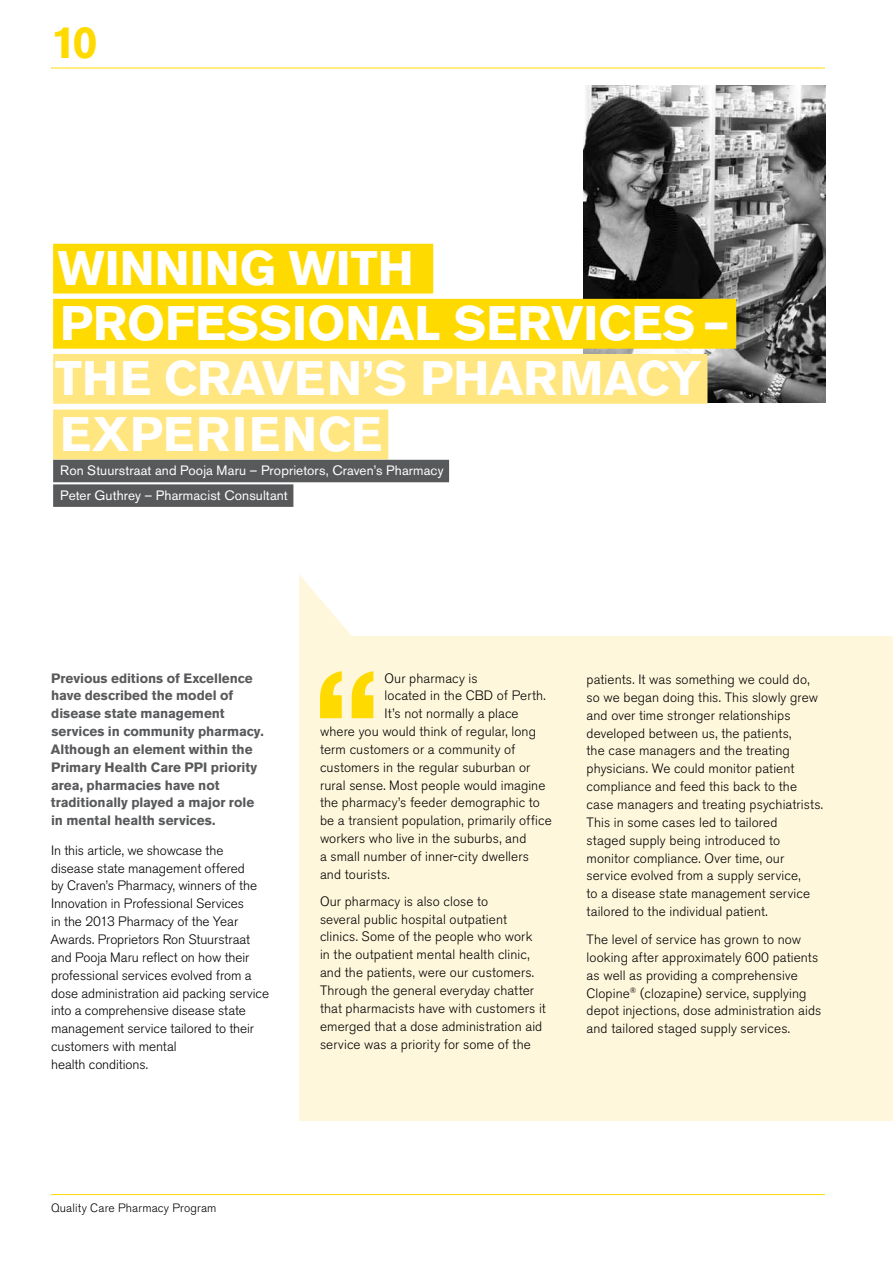
<style>
.page{position:relative;width:893px;height:1263px;background:#fff}
.page>*{position:absolute;margin:0;border:0;box-sizing:border-box;transform-origin:0 0}
.t1{font:700 48px/55.2px "Akzidenz Grotesk BE";color:#fff}
.t2{font:700 45px "Akzidenz Grotesk BE";color:#ffda00}
.t3{font:300 13.5px/17.9px "Akzidenz Grotesk BE";letter-spacing:.01em;color:#000}
.t4{font:700 13.5px/17.9px "Akzidenz Grotesk BE";color:#58595b}
.t5{font:13.5px/24.6px "Akzidenz Grotesk BE";letter-spacing:.005em;color:#fff}
.t6{font:300 12px "Akzidenz Grotesk BE";letter-spacing:.02em;color:#000}
</style>
<div class="page">
<hr style="left:51px;top:1194px;width:774px;height:1px;background:#ffda00">
<img style="left:584px;top:85px;width:241px;height:318px">
<div style="left:299px;top:636px;width:594px;height:485px;background:#fff7dc"></div>
<hr style="left:51px;top:68px;width:774px;height:1px;background:#ffda00">
<div style="left:53px;top:244px;width:380px;height:49px;background:#ffda00"></div>
<div style="left:53px;top:299px;width:683px;height:50px;background:#ffda00"></div>
<div style="left:53px;top:354px;width:654px;height:50px;background:#ffe681"></div>
<div style="left:53px;top:410px;width:335px;height:49px;background:#ffe681"></div>
<div style="left:53px;top:460px;width:396px;height:22px;background:#58595b"></div>
<div style="left:53px;top:484px;width:240px;height:23px;background:#58595b"></div>
<svg style="left:320px;top:671px;width:53px;height:47px"></svg>
<svg style="left:299px;top:574px;width:53px;height:62px"></svg>
<h2 class="t2" style="left:51px;top:16px;width:48px">10</h2>
<h1 class="t1" style="left:55px;top:241px;width:676px">WINNING WITH<br>PROFESSIONAL SERVICES–<br>THE CRAVEN’S PHARMACY<br>EXPERIENCE</h1>
<p class="t5" style="left:60px;top:458px;width:385px">Ron Stuurstraat and Pooja Maru – Proprietors, Craven’s Pharmacy<br>Peter Guthrey – Pharmacist Consultant</p>
<p class="t4" style="left:51px;top:669px;width:214px">Previous editions of Excellence have described the model of disease state management services in community pharmacy.<br>Although an element within the<br>Primary Health Care PPI priority area, pharmacies have not traditionally played a major role in mental health services.</p>
<p class="t3" style="left:51px;top:841px;width:220px">In this article, we showcase the<br>disease state management offered<br>by Craven’s Pharmacy, winners of the Innovation in Professional Services<br>in the 2013 Pharmacy of the Year Awards. Proprietors Ron Stuurstraat and Pooja Maru reflect on how their professional services evolved from a dose administration aid packing service into a comprehensive disease state management service tailored to their customers with mental<br>health conditions.</p>
<p class="t3" style="left:385px;top:669px;width:95px">Our pharmacy is</p>
<p class="t3" style="left:385px;top:687px;width:163px">located in the CBD of Perth.</p>
<p class="t3" style="left:385px;top:705px;width:136px">It’s not normally a place</p>
<p class="t3" style="left:320px;top:723px;width:218px">where you would think of regular, long</p>
<p class="t3" style="left:320px;top:741px;width:197px">term customers or a community of</p>
<p class="t3" style="left:320px;top:758px;width:212px">customers in the regular suburban or</p>
<p class="t3" style="left:320px;top:776px;width:227px">rural sense. Most people would imagine</p>
<p class="t3" style="left:320px;top:794px;width:221px">the pharmacy’s feeder demographic to</p>
<p class="t3" style="left:320px;top:812px;width:233px">be a transient population, primarily office</p>
<p class="t3" style="left:320px;top:830px;width:208px">workers who live in the suburbs, and</p>
<p class="t3" style="left:320px;top:848px;width:210px">a small number of inner-city dwellers</p>
<p class="t3" style="left:320px;top:865px;width:71px">and tourists.</p>
<p class="t3" style="left:320px;top:892px;width:227px">Our pharmacy is also close to<br>several public hospital outpatient clinics. Some of the people who work<br>in the outpatient mental health clinic, and the patients, were our customers.<br>Through the general everyday chatter that pharmacists have with customers it emerged that a dose administration aid service was a priority for some of the</p>
<p class="t3" style="left:586px;top:671px;width:238px">patients. It was something we could do, so we began doing this. This slowly grew and over time stronger relationships developed between us, the patients,<br>the case managers and the treating physicians. We could monitor patient compliance and feed this back to the case managers and treating psychiatrists.<br>This in some cases led to tailored<br>staged supply being introduced to monitor compliance. Over time, our service evolved from a supply service,<br>to a disease state management service tailored to the individual patient.</p>
<p class="t3" style="left:586px;top:931px;width:236px">The level of service has grown to now looking after approximately 600 patients as well as providing a comprehensive Clopine<sup>®</sup> (clozapine) service, supplying depot injections, dose administration aids and tailored staged supply services.</p>
<p class="t6" style="left:51px;top:1201px;width:167px">Quality Care Pharmacy Program</p>
</div>
